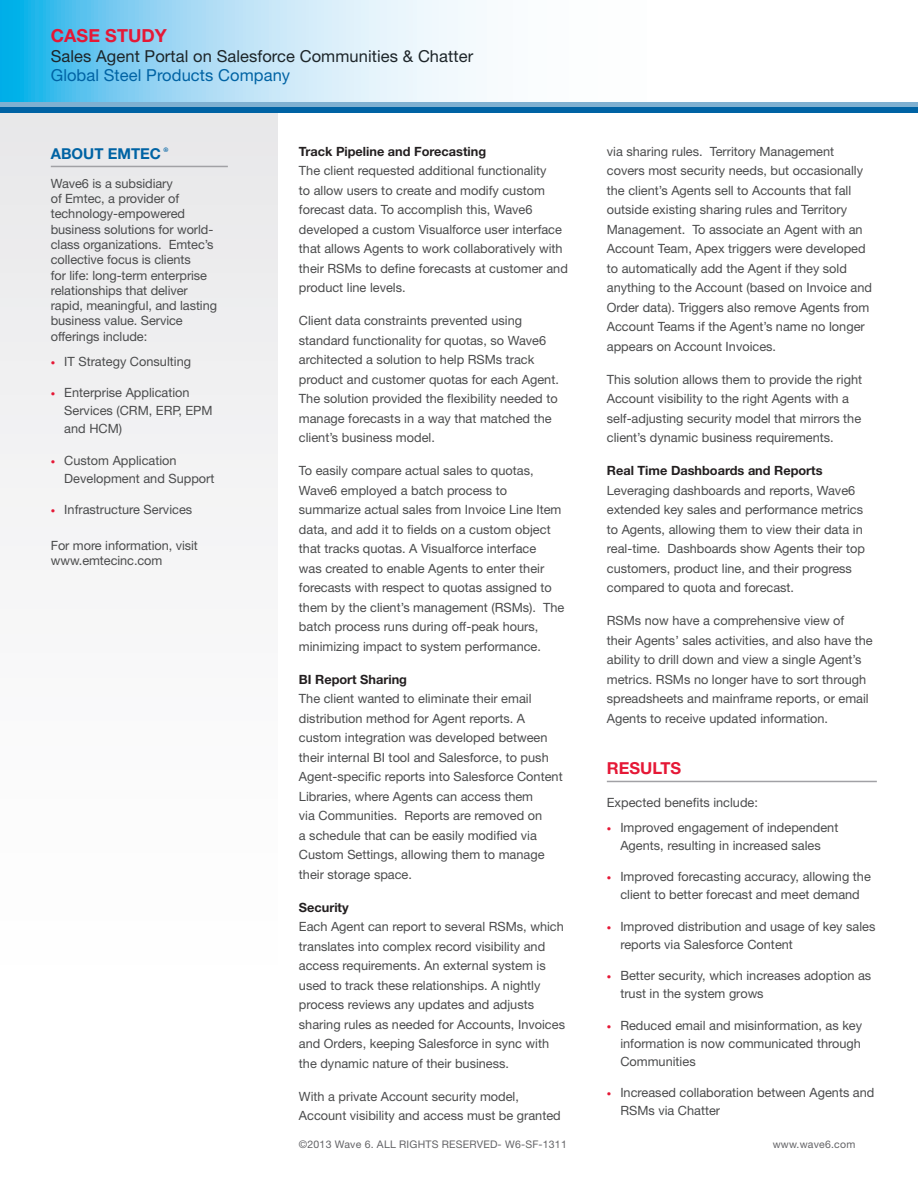
<style>
.page{position:relative;width:918px;height:1188px;background:#fff}
.page>*{position:absolute;margin:0;border:0;box-sizing:border-box;transform-origin:0 0}
.Title_back{font:700 18px "Helvetica Neue LT Pro";letter-spacing:.005em;color:#e51836}
.Subhead_back_-_Solut{font:16.5px "Helvetica Neue LT Pro";letter-spacing:.005em;color:#1d2529}
.Subhead_back_-_Solut-2{font:16.5px "Helvetica Neue LT Pro";letter-spacing:.005em;color:#0063a4}
.Headline{font:700 16.5px "Helvetica Neue LT Pro";color:#e51836}
.Sidebar_Headline{font:700 15px "Helvetica Neue LT Pro";color:#0063a4}
.Text{font:12.75px/19.5px "Helvetica Neue LT Pro";color:#4b4c4d}
.Subhead{font:12.75px/19.5px "Helvetica Neue LT Pro";color:#4b4c4d}
.Sidebar_text{font:12.75px/15.3px "Helvetica Neue LT Pro";letter-spacing:-.005em;color:#4b4c4d}
.t1{font:10.5px "Helvetica Neue LT Pro";letter-spacing:.02em;color:#636366}
.s1{font-family:"Minion Pro";font-weight:400;font-size:17.55px}
.s2{font-size:9px;color:#e51836}
.s3{font-weight:700;color:#231f20}
</style>
<div class="page">
<div style="left:0;top:0;width:278px;height:1188px;background:linear-gradient(to bottom,#e7e7e9,#fff)"></div>
<svg style="left:0;top:0;width:918px;height:103px"></svg>
<hr style="left:607px;top:781px;width:270px;height:1px;background:#a1a1a5">
<hr style="left:51px;top:166px;width:177px;height:1px;background:#a1a1a5">
<div style="left:0;top:103px;width:918px;height:10px;background:#0063a4"></div>
<hr style="left:0;top:103px;width:918px;height:4px;background:#7fb0d1">
<p class="Title_back" style="left:51px;top:25px;width:118px">CASE STUDY</p>
<p class="Subhead_back_-_Solut" style="left:51px;top:46px;width:424px">Sales Agent Portal on Salesforce Communities &amp; Chatter</p>
<p class="Subhead_back_-_Solut-2" style="left:51px;top:65px;width:241px">Global Steel Products Company</p>
<p class="Sidebar_Headline" style="left:51px;top:144px;width:119px">ABOUT EMTEC <span class="s1">®</span></p>
<p class="Sidebar_text" style="left:51px;top:175px;width:168px">Wave6 is a subsidiary<br>of Emtec, a provider of technology-empowered business solutions for world&shy;class organizations. Emtec’s collective focus is clients<br>for life: long-term enterprise relationships that deliver rapid, meaningful, and lasting business value. Service offerings include:</p>
<p class="Text" style="left:51px;top:351px;width:142px"><span class="s2">•</span> IT Strategy Consulting</p>
<p class="Text" style="left:64px;top:383px;width:150px;line-height:18px;text-indent:-14px"><span class="s2">•</span> Enterprise Application<br>Services (CRM, ERP, EPM and HCM)</p>
<p class="Text" style="left:64px;top:451px;width:152px;line-height:18px;text-indent:-14px"><span class="s2">•</span> Custom Application<br>Development and Support</p>
<p class="Text" style="left:51px;top:499px;width:143px"><span class="s2">•</span> Infrastructure Services</p>
<p class="Sidebar_text" style="left:51px;top:537px;width:149px">For more information, visit www.emtecinc.com</p>
<p class="Text" style="left:299px;top:141px;width:270px"><span class="s3">Track Pipeline and Forecasting<br></span>The client requested additional functionality<br>to allow users to create and modify custom forecast data. To accomplish this, Wave6 developed a custom Visualforce user interface that allows Agents to work collaboratively with their RSMs to define forecasts at customer and product line levels.</p>
<p class="Text" style="left:299px;top:311px;width:262px">Client data constraints prevented using standard functionality for quotas, so Wave6 architected a solution to help RSMs track product and customer quotas for each Agent.<br>The solution provided the flexibility needed to manage forecasts in a way that matched the client’s business model.</p>
<p class="Text" style="left:299px;top:461px;width:267px">To easily compare actual sales to quotas, Wave6 employed a batch process to summarize actual sales from Invoice Line Item data, and add it to fields on a custom object that tracks quotas. A Visualforce interface<br>was created to enable Agents to enter their forecasts with respect to quotas assigned to them by the client’s management (RSMs). The batch process runs during off-peak hours, minimizing impact to system performance.</p>
<p class="Subhead" style="left:299px;top:669px;width:265px"><span class="s3">BI Report Sharing<br></span>The client wanted to eliminate their email distribution method for Agent reports. A custom integration was developed between their internal BI tool and Salesforce, to push Agent-specific reports into Salesforce Content Libraries, where Agents can access them<br>via Communities. Reports are removed on<br>a schedule that can be easily modified via Custom Settings, allowing them to manage their storage space.</p>
<p class="Subhead" style="left:299px;top:897px;width:268px"><span class="s3">Security<br></span>Each Agent can report to several RSMs, which translates into complex record visibility and access requirements. An external system is used to track these relationships. A nightly process reviews any updates and adjusts sharing rules as needed for Accounts, Invoices and Orders, keeping Salesforce in sync with the dynamic nature of their business.</p>
<p class="Text" style="left:299px;top:1086px;width:263px">With a private Account security model,<br>Account visibility and access must be granted</p>
<p class="Text" style="left:607px;top:141px;width:267px">via sharing rules. Territory Management covers most security needs, but occasionally the client’s Agents sell to Accounts that fall outside existing sharing rules and Territory Management. To associate an Agent with an Account Team, Apex triggers were developed to automatically add the Agent if they sold anything to the Account (based on Invoice and Order data). Triggers also remove Agents from Account Teams if the Agent’s name no longer appears on Account Invoices.</p>
<p class="Text" style="left:607px;top:369px;width:257px">This solution allows them to provide the right Account visibility to the right Agents with a self-adjusting security model that mirrors the client’s dynamic business requirements.</p>
<p class="Subhead" style="left:607px;top:461px;width:260px"><span class="s3">Real Time Dashboards and Reports </span>Leveraging dashboards and reports, Wave6 extended key sales and performance metrics to Agents, allowing them to view their data in real-time. Dashboards show Agents their top customers, product line, and their progress compared to quota and forecast.</p>
<p class="Text" style="left:607px;top:611px;width:267px">RSMs now have a comprehensive view of<br>their Agents’ sales activities, and also have the ability to drill down and view a single Agent’s metrics. RSMs no longer have to sort through spreadsheets and mainframe reports, or email Agents to receive updated information.</p>
<p class="Headline" style="left:607px;top:758px;width:76px">RESULTS</p>
<p class="Text" style="left:607px;top:792px;width:153px">Expected benefits include:</p>
<p class="Text" style="left:607px;top:818px;width:233px;line-height:18px;text-align:center"><span class="s2">•</span> Improved engagement of independent<br>Agents, resulting in increased sales</p>
<p class="Text" style="left:607px;top:867px;width:266px;line-height:18px;text-align:center"><span class="s2">•</span> Improved forecasting accuracy, allowing the client to better forecast and meet demand</p>
<p class="Text" style="left:620px;top:917px;width:257px;line-height:18px;text-indent:-14px"><span class="s2">•</span> Improved distribution and usage of key sales reports via Salesforce Content</p>
<p class="Text" style="left:620px;top:966px;width:253px;line-height:18px;text-indent:-14px"><span class="s2">•</span> Better security, which increases adoption as trust in the system grows</p>
<p class="Text" style="left:620px;top:1016px;width:243px;line-height:18px;text-align:justify;text-indent:-14px"><span class="s2">•</span> Reduced email and misinformation, as key information is now communicated through Communities</p>
<p class="Text" style="left:620px;top:1083px;width:256px;line-height:18px;text-indent:-14px"><span class="s2">•</span> Increased collaboration between Agents and<br>RSMs via Chatter</p>
<p class="t1" style="left:299px;top:1138px;width:269px">©2013 Wave 6. ALL RIGHTS RESERVED- W6-SF-1311</p>
<p class="t1" style="left:773px;top:1138px;width:84px">www.wave6.com</p>
</div>
